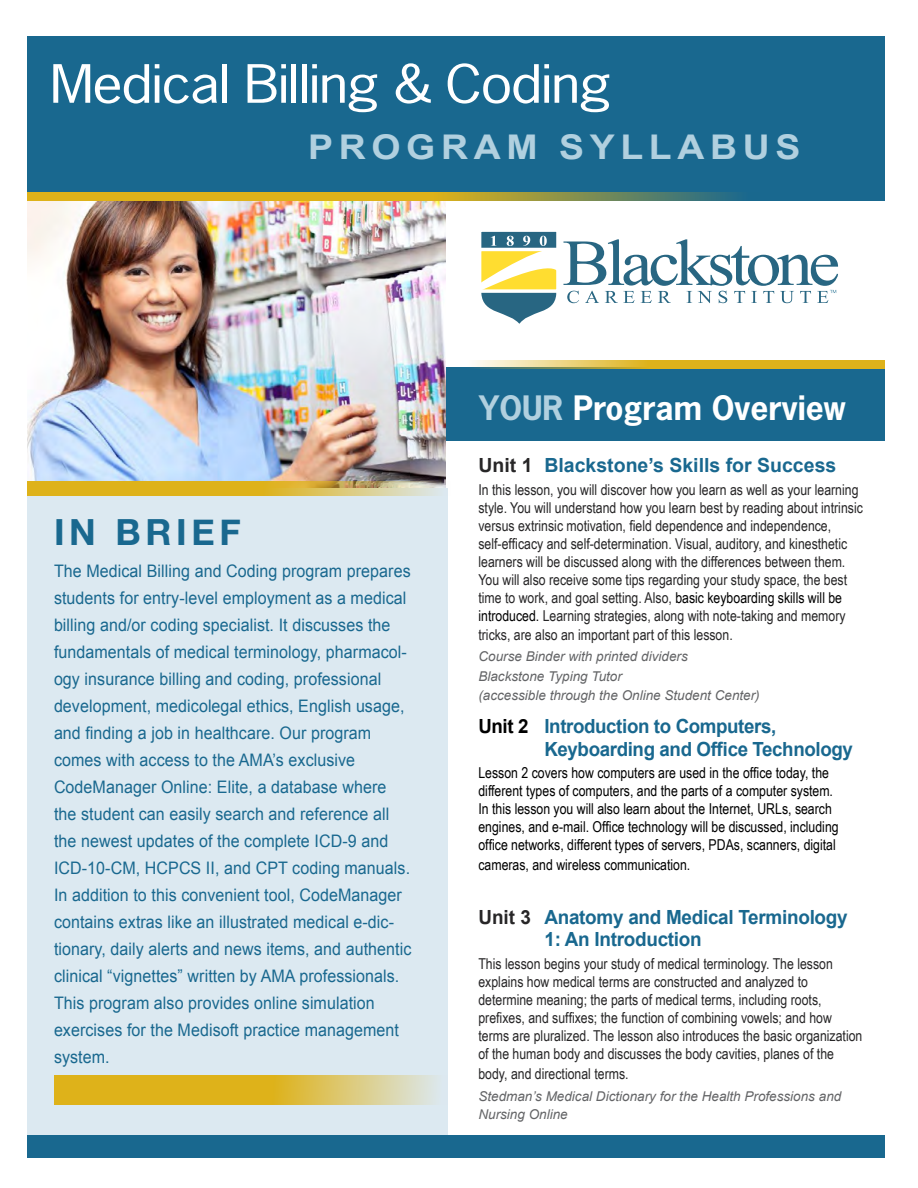
<style>
.page{position:relative;width:918px;height:1188px;background:#fff}
.page>*{position:absolute;margin:0;border:0;box-sizing:border-box;transform-origin:0 0}
.t1{font:49.65px "News Gothic";letter-spacing:-.03em;color:#fff;scale:1.21 1}
.t2{font:700 36px "Helvetica Neue";letter-spacing:.13em;color:#19688f}
.t3{font:700 34.05px "Arial";letter-spacing:.15em;color:#b1d0df;scale:1.1 1}
.t4{font:700 31.65px "News Gothic";color:#fff}
.t5{font:700 19.5px/22.5px "Arial";letter-spacing:-.015em;color:#19688f}
.t6{font:700 19.5px/22.5px "Arial";letter-spacing:-.015em;color:#19688f;scale:.96 1}
.t7{font:17.25px/27px "Arial";letter-spacing:.005em;color:#19688f;scale:.93 1}
.t8{font:15px/18px "Arial Narrow";color:#272627}
.t9{font:15px/18px "Arial Narrow";color:#000}
.t10{font:italic 13.5px/19.5px "Arial";color:#636466}
.s1{color:#b1d0df}
.s2{color:#272627}
.s3{color:#000}
</style>
<div class="page">
<div style="left:40px;top:367px;width:845px;height:74px;background:#19688f"></div>
<img style="left:27px;top:201px;width:419px;height:281px">
<div style="left:27px;top:488px;width:420px;height:670px;background:#dce9f1"></div>
<div style="left:27px;top:36px;width:858px;height:165px;background:#19688f"></div>
<svg style="left:27px;top:192px;width:705px;height:9px;background:#b6a331"></svg>
<svg style="left:475px;top:360px;width:410px;height:9px;background:#daba43"></svg>
<div style="left:27px;top:1135px;width:858px;height:23px;background:#19688f"></div>
<svg style="left:27px;top:482px;width:421px;height:14px;background:#dab844"></svg>
<svg style="left:54px;top:1076px;width:382px;height:29px;background:#ddbd45"></svg>
<svg style="left:481px;top:231px;width:357px;height:93px"></svg>
<h1 class="t1" style="left:50px;top:52px;width:466px">Medical Billing &amp; Coding</h1>
<h3 class="t3" style="left:308px;top:124px;width:449px">PROGRAM SYLLABUS</h3>
<h2 class="t2" style="left:54px;top:504px;width:188px">IN BRIEF</h2>
<p class="t7" style="left:54px;top:558px;width:386px">The Medical Billing and Coding program prepares students for entry-level employment as a medical billing and/or coding specialist. It discusses the fundamentals of medical terminology, pharmacol&shy;ogy insurance billing and coding, professional development, medicolegal ethics, English usage, and finding a job in healthcare. Our program comes with access to the AMA’s exclusive CodeManager Online: Elite, a database where the student can easily search and reference all the newest updates of the complete ICD-9 and ICD-10-CM, HCPCS II, and CPT coding manuals.<br>In addition to this convenient tool, CodeManager contains extras like an illustrated medical e-dic&shy;tionary, daily alerts and news items, and authentic clinical “vignettes” written by AMA professionals.<br>This program also provides online simulation exercises for the Medisoft practice management system.</p>
<h3 class="t4" style="left:479px;top:387px;width:369px"><span class="s1">YOUR</span> Program Overview</h3>
<h3 class="t5" style="left:478px;top:455px;width:359px"><span class="s2">Unit 1</span> Blackstone’s Skills for Success</h3>
<p class="t8" style="left:478px;top:480px;width:386px">In this lesson, you will discover how you learn as well as your learning style. You will understand how you learn best by reading about intrinsic versus extrinsic motivation, field dependence and independence, self-efficacy and self-determination. Visual, auditory, and kinesthetic learners will be discussed along with the differences between them.<br>You will also receive some tips regarding your study space, the best time to work, and goal setting. Also, <span class="s3">basic keyboarding skills will be introduced.</span> Learning strategies, along with note-taking and memory</p>
<p class="t8" style="left:478px;top:626px;width:256px">tricks, are also an important part of this lesson.</p>
<p class="t10" style="left:478px;top:647px;width:283px">Course Binder with printed dividers<br>Blackstone Typing Tutor<br>(accessible through the Online Student Center)</p>
<h3 class="t6" style="left:544px;top:716px;width:323px;text-indent:-66px"><span class="s3">Unit 2</span> Introduction to Computers,<br>Keyboarding and Office Technology</h3>
<p class="t9" style="left:478px;top:764px;width:362px">Lesson 2 covers how computers are used in the office today, the different types of computers, and the parts of a computer system.<br>In this lesson you will also learn about the Internet, URLs, search engines, and e-mail. Office technology will be discussed, including office networks, different types of servers, PDAs, scanners, digital</p>
<p class="t9" style="left:478px;top:856px;width:213px">cameras, and wireless communication.</p>
<h3 class="t5" style="left:544px;top:906px;width:305px;text-indent:-66px"><span class="s2">Unit 3</span> Anatomy and Medical Terminology<br>1: An Introduction</h3>
<p class="t8" style="left:478px;top:955px;width:386px">This lesson begins your study of medical terminology. The lesson explains how medical terms are constructed and analyzed to determine meaning; the parts of medical terms, including roots, prefixes, and suffixes; the function of combining vowels; and how terms are pluralized. The lesson also introduces the basic organization of the human body and discusses the body cavities, planes of the</p>
<p class="t8" style="left:478px;top:1064px;width:152px">body, and directional terms.</p>
<p class="t10" style="left:478px;top:1088px;width:364px;line-height:18px">Stedman’s Medical Dictionary for the Health Professions and<br>Nursing Online</p>
</div>
